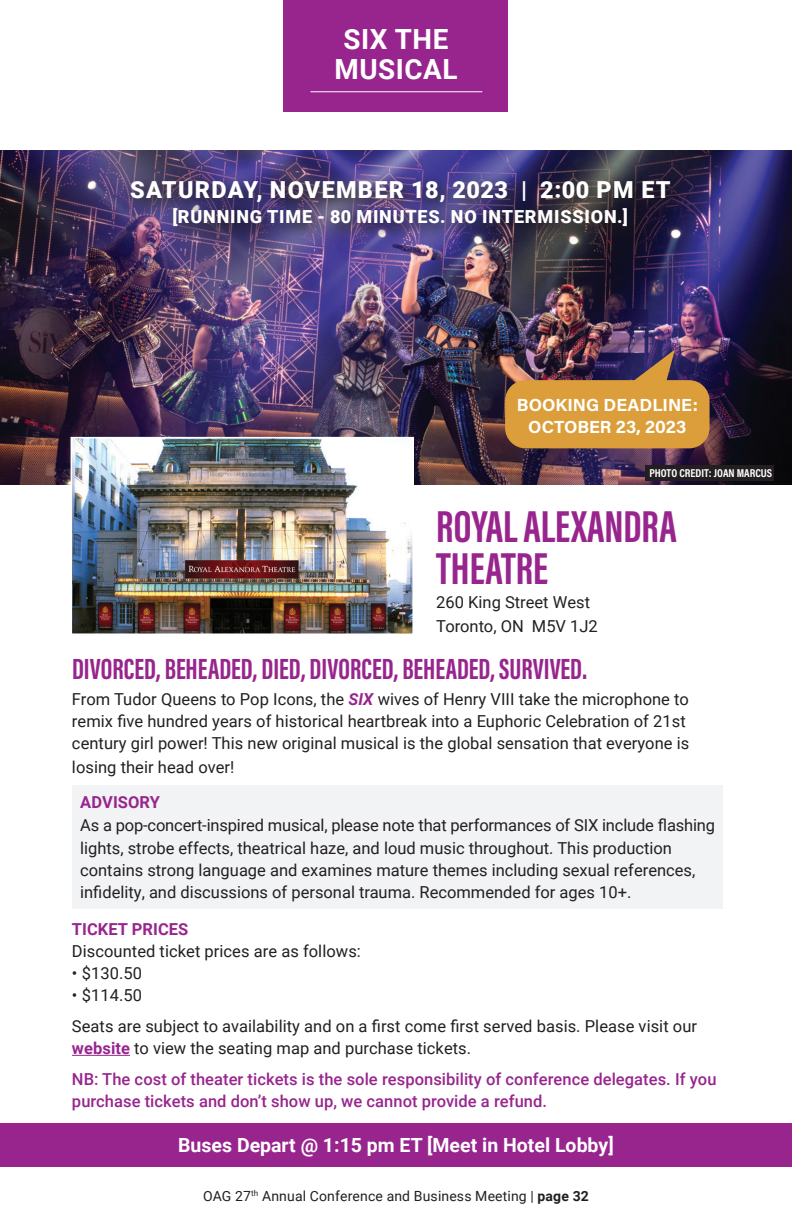
<style>
.page{position:relative;width:792px;height:1224px;background:#fff}
.page>*{position:absolute;margin:0;border:0;box-sizing:border-box;transform-origin:0 0}
.t1{font:46px/42px "Acumin Variable Concept";letter-spacing:-.245em;color:#98258e}
.t2{font:30px "Acumin Variable Concept";letter-spacing:-.26em;color:#98258e}
.t3{font:700 27.8px/30px "Roboto";letter-spacing:.02em;color:#fff;text-align:center}
.t4{font:900 23.4px "Roboto";letter-spacing:.055em;color:#fff}
.t5{font:700 19.6px "Roboto";color:#fff}
.t6{font:900 18px "Roboto";letter-spacing:.045em;color:#fff}
.t7{font:17.4px/21.8px "Acumin Variable Concept";letter-spacing:.035em;color:#fff;text-align:center}
.t8{font:16.4px/22.2px "Roboto";color:#231f20}
.t9{font:500 16.4px/31px "Roboto";letter-spacing:.005em;color:#98258e}
.t10{font:700 16.4px "Roboto";letter-spacing:.005em;color:#98258e}
.t11{font:14px "Roboto";letter-spacing:.01em;color:#231f20}
.t12{font:11.6px "Acumin Variable Concept";letter-spacing:-.165em;color:#fff}
.s1{font-weight:700;font-style:italic;color:#98258e}
.s2{font-weight:700}
.s3{font-weight:400;color:#231f20}
</style>
<div class="page">
<div style="left:72px;top:786px;width:651px;height:123px;background:#f2f3f4"></div>
<img style="left:0;top:150px;width:792px;height:335px">
<div style="left:284px;top:0;width:224px;height:111px;background:#98258e"></div>
<hr style="left:72px;top:1055px;width:58px;height:1px;background:#98258e">
<div style="left:0;top:1123px;width:792px;height:43px;background:#98258e"></div>
<hr style="left:310px;top:91px;width:172px;height:1px;background:#fff">
<img style="left:74px;top:440px;width:337px;height:192px">
<div style="left:71px;top:437px;width:343px;height:198px;border:2px solid #fff"></div>
<img style="left:123px;top:172px;width:566px;height:72px">
<svg style="left:505px;top:349px;width:205px;height:99px;background:#af7d42"></svg>
<div style="left:645px;top:466px;width:129px;height:15px;background:#231f20"></div>
<h3 class="t3" style="left:334px;top:23px;width:125px">SIX THE<br>MUSICAL</h3>
<h3 class="t4" style="left:130px;top:173px;width:542px">SATURDAY, NOVEMBER 18, 2023 | 2:00 PM ET</h3>
<p class="t6" style="left:172px;top:204px;width:457px">[RUNNING TIME - 80 MINUTES. NO INTERMISSION.]</p>
<p class="t7" style="left:517px;top:393px;width:181px">BOOKING DEADLINE:<br>OCTOBER 23, 2023</p>
<p class="t12" style="left:649px;top:465px;width:126px">PHOTO CREDIT: JOAN MARCUS</p>
<h1 class="t1" style="left:436px;top:504px;width:254px">ROYALALEXANDRA<br>THEATRE</h1>
<p class="t8" style="left:436px;top:590px;width:163px;line-height:24px">260 King Street West<br>Toronto, ON M5V 1J2</p>
<h2 class="t2" style="left:72px;top:648px;width:521px">DIVORCED, BEHEADED, DI ED, DIVORCED, BEHEADED, SURVIVED.</h2>
<p class="t8" style="left:72px;top:687px;width:619px">From Tudor Queens to Pop Icons, the <span class="s1">SIX</span> wives of Henry VIII take the microphone to remix five hundred years of historical heartbreak into a Euphoric Celebration of 21st century girl power! This new original musical is the global sensation that everyone is</p>
<p class="t8" style="left:72px;top:755px;width:164px">losing their head over!</p>
<p class="t10" style="left:80px;top:791px;width:81px">ADVISORY</p>
<p class="t8" style="left:80px;top:814px;width:636px">As a pop-concert-inspired musical, please note that performances of SIX include flashing lights, strobe effects, theatrical haze, and loud music throughout. This production contains strong language and examines mature themes including sexual references, infidelity, and discussions of personal trauma. Recommended for ages 10+.</p>
<p class="t10" style="left:72px;top:918px;width:118px">TICKET PRICES</p>
<p class="t8" style="left:72px;top:940px;width:290px">Discounted ticket prices are as follows:</p>
<p class="t8" style="left:72px;top:962px;width:71px">• $130.50</p>
<p class="t8" style="left:72px;top:979px;width:627px;line-height:31px">• $114.50<br>Seats are subject to availability and on a first come first served basis. Please visit our</p>
<p class="t9" style="left:72px;top:1032px;width:646px"><span class="s2">website</span> <span class="s3">to view the seating map and purchase tickets.<br></span>NB: The cost of theater tickets is the sole responsibility of conference delegates. If you</p>
<p class="t9" style="left:72px;top:1085px;width:477px">purchase tickets and don’t show up, we cannot provide a refund.</p>
<p class="t5" style="left:178px;top:1131px;width:437px">Buses Depart @ 1:15 pm ET [Meet in Hotel Lobby]</p>
<p class="t11" style="left:203px;top:1186px;width:387px">OAG 27<sup>th</sup> Annual Conference and Business Meeting | <span class="s2">page 32</span></p>
</div>
